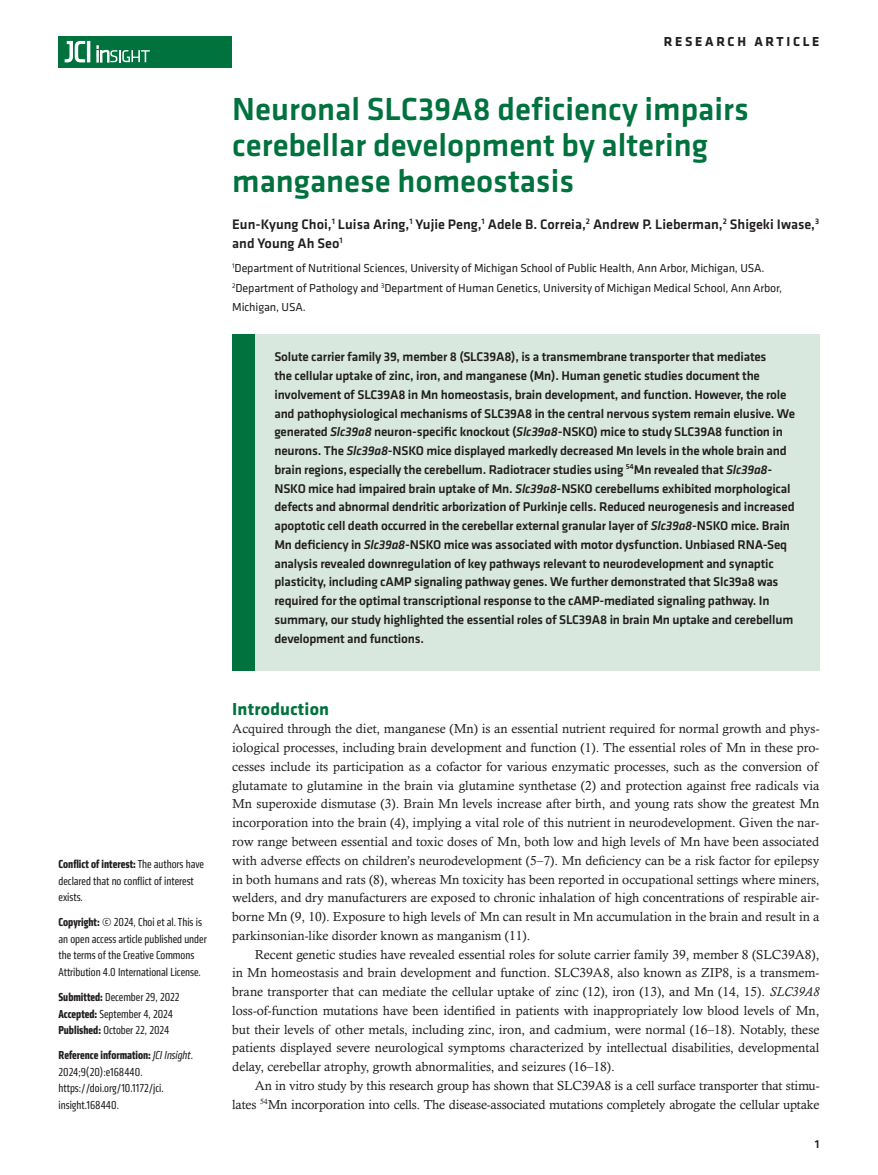
<style>
.page{position:relative;width:878px;height:1175px;background:#fff}
.page>*{position:absolute;margin:0;border:0;box-sizing:border-box;transform-origin:0 0}
.t1{font:500 33px/36px "Klavika Basic";color:#00723e}
.t2{font:700 18px "Klavika";letter-spacing:.01em;color:#00723e}
.t3{font:500 14.25px/19.5px "Klavika Basic";color:#231f20}
.t4{font:700 13.5px "Klavika Basic";letter-spacing:.2em;color:#231f20}
.t5{font:13.2px/18.8px "Calisto MT Std";letter-spacing:-.015em;color:#231f20;text-align:justify}
.t6{font:500 13.2px/18.8px "Klavika Basic";letter-spacing:-.015em;color:#231f20}
.t7{font:condensed 12px/16.5px "Klavika";color:#231f20}
.t8{font:12px/19.5px "Klavika";letter-spacing:-.01em;color:#231f20}
.t9{font:500 12px "Klavika Basic";color:#231f20}
.s1{font-weight:700}
.s2{font-style:italic}
</style>
<div class="page">
<div style="left:59px;top:36px;width:173px;height:31px;background:#00723e"></div>
<hr style="left:87px;top:41px;width:3px;height:21px;background:#fff">
<svg style="left:64px;top:41px;width:21px;height:22px"></svg>
<svg style="left:97px;top:46px;width:53px;height:16px"></svg>
<div style="left:232px;top:334px;width:587px;height:337px;background:#d8e8df"></div>
<div style="left:232px;top:334px;width:22px;height:337px;background:#00723e"></div>
<p class="t7" style="left:59px;top:856px;width:147px"><span class="s1">Conflict of interest:</span> The authors have declared that no conflict of interest exists.</p>
<p class="t7" style="left:59px;top:914px;width:150px"><span class="s1">Copyright:</span> © 2024, Choi et al. This is an open access article published under the terms of the Creative Commons Attribution 4.0 International License.</p>
<p class="t7" style="left:59px;top:988px;width:123px"><span class="s1">Submitted:</span> December 29, 2022<br><span class="s1">Accepted:</span> September 4, 2024<br><span class="s1">Published:</span> October 22, 2024</p>
<p class="t7" style="left:59px;top:1046px;width:136px"><span class="s1">Reference information:</span> <span class="s2">JCI Insight</span>.<br>2024;9(20):e168440. https://doi.org/10.1172/jci. insight.168440.</p>
<p class="t4" style="left:663px;top:32px;width:157px">RESEARCH ARTICLE</p>
<h1 class="t1" style="left:232px;top:91px;width:518px">Neuronal SLC39A8 deficiency impairs cerebellar development by altering manganese homeostasis</h1>
<p class="t3" style="left:232px;top:214px;width:588px">Eun-Kyung Choi,<sup>1</sup> Luisa Aring,<sup>1</sup> Yujie Peng,<sup>1</sup> Adele B. Correia,<sup>2</sup> Andrew P. Lieberman,<sup>2</sup> Shigeki Iwase,<sup>3 </sup>and Young Ah Seo<sup>1</sup></p>
<p class="t8" style="left:232px;top:258px;width:551px"><sup>1</sup>Department of Nutritional Sciences, University of Michigan School of Public Health, Ann Arbor, Michigan, USA.<br><sup>2</sup>Department of Pathology and <sup>3</sup>Department of Human Genetics, University of Michigan Medical School, Ann Arbor,<br>Michigan, USA.</p>
<p class="t6" style="left:274px;top:347px;width:522px">Solute carrier family 39, member 8 (SLC39A8), is a transmembrane transporter that mediates<br>the cellular uptake of zinc, iron, and manganese (Mn). Human genetic studies document the involvement of SLC39A8 in Mn homeostasis, brain development, and function. However, the role and pathophysiological mechanisms of SLC39A8 in the central nervous system remain elusive. We generated <span class="s2">Slc39a8</span> neuron-specific knockout (<span class="s2">Slc39a8</span>-NSKO) mice to study SLC39A8 function in neurons. The <span class="s2">Slc39a8</span>-NSKO mice displayed markedly decreased Mn levels in the whole brain and brain regions, especially the cerebellum. Radiotracer studies using <sup>54</sup>Mn revealed that <span class="s2">Slc39a8</span>- NSKO mice had impaired brain uptake of Mn. <span class="s2">Slc39a8</span>-NSKO cerebellums exhibited morphological defects and abnormal dendritic arborization of Purkinje cells. Reduced neurogenesis and increased apoptotic cell death occurred in the cerebellar external granular layer of <span class="s2">Slc39a8</span>-NSKO mice. Brain Mn deficiency in <span class="s2">Slc39a8</span>-NSKO mice was associated with motor dysfunction. Unbiased RNA-Seq analysis revealed downregulation of key pathways relevant to neurodevelopment and synaptic plasticity, including cAMP signaling pathway genes. We further demonstrated that Slc39a8 was required for the optimal transcriptional response to the cAMP-mediated signaling pathway. In summary, our study highlighted the essential roles of SLC39A8 in brain Mn uptake and cerebellum development and functions.</p>
<h2 class="t2" style="left:232px;top:695px;width:98px">Introduction</h2>
<p class="t5" style="left:232px;top:719px;width:588px">Acquired through the diet, manganese (Mn) is an essential nutrient required for normal growth and phys&shy;iological processes, including brain development and function (1). The essential roles of Mn in these pro&shy;cesses include its participation as a cofactor for various enzymatic processes, such as the conversion of glutamate to glutamine in the brain via glutamine synthetase (2) and protection against free radicals via Mn superoxide dismutase (3). Brain Mn levels increase after birth, and young rats show the greatest Mn incorporation into the brain (4), implying a vital role of this nutrient in neurodevelopment. Given the nar&shy;row range between essential and toxic doses of Mn, both low and high levels of Mn have been associated with adverse effects on children’s neurodevelopment (5–7). Mn deficiency can be a risk factor for epilepsy in both humans and rats (8), whereas Mn toxicity has been reported in occupational settings where miners, welders, and dry manufacturers are exposed to chronic inhalation of high concentrations of respirable air&shy;borne Mn (9, 10). Exposure to high levels of Mn can result in Mn accumulation in the brain and result in a parkinsonian-like disorder known as manganism (11).</p>
<p class="t5" style="left:232px;top:944px;width:588px;text-indent:22px">Recent genetic studies have revealed essential roles for solute carrier family 39, member 8 (SLC39A8), in Mn homeostasis and brain development and function. SLC39A8, also known as ZIP8, is a transmem&shy;brane transporter that can mediate the cellular uptake of zinc (12), iron (13), and Mn (14, 15). <span class="s2">SLC39A8 </span>loss-of-function mutations have been identified in patients with inappropriately low blood levels of Mn, but their levels of other metals, including zinc, iron, and cadmium, were normal (16–18). Notably, these patients displayed severe neurological symptoms characterized by intellectual disabilities, developmental delay, cerebellar atrophy, growth abnormalities, and seizures (16–18).</p>
<p class="t5" style="left:232px;top:1076px;width:588px;text-align:right">An in vitro study by this research group has shown that SLC39A8 is a cell surface transporter that stimu&shy;lates <sup>54</sup>Mn incorporation into cells. The disease-associated mutations completely abrogate the cellular uptake</p>
<p class="t9" style="left:814px;top:1135px;width:6px">1</p>
</div>
